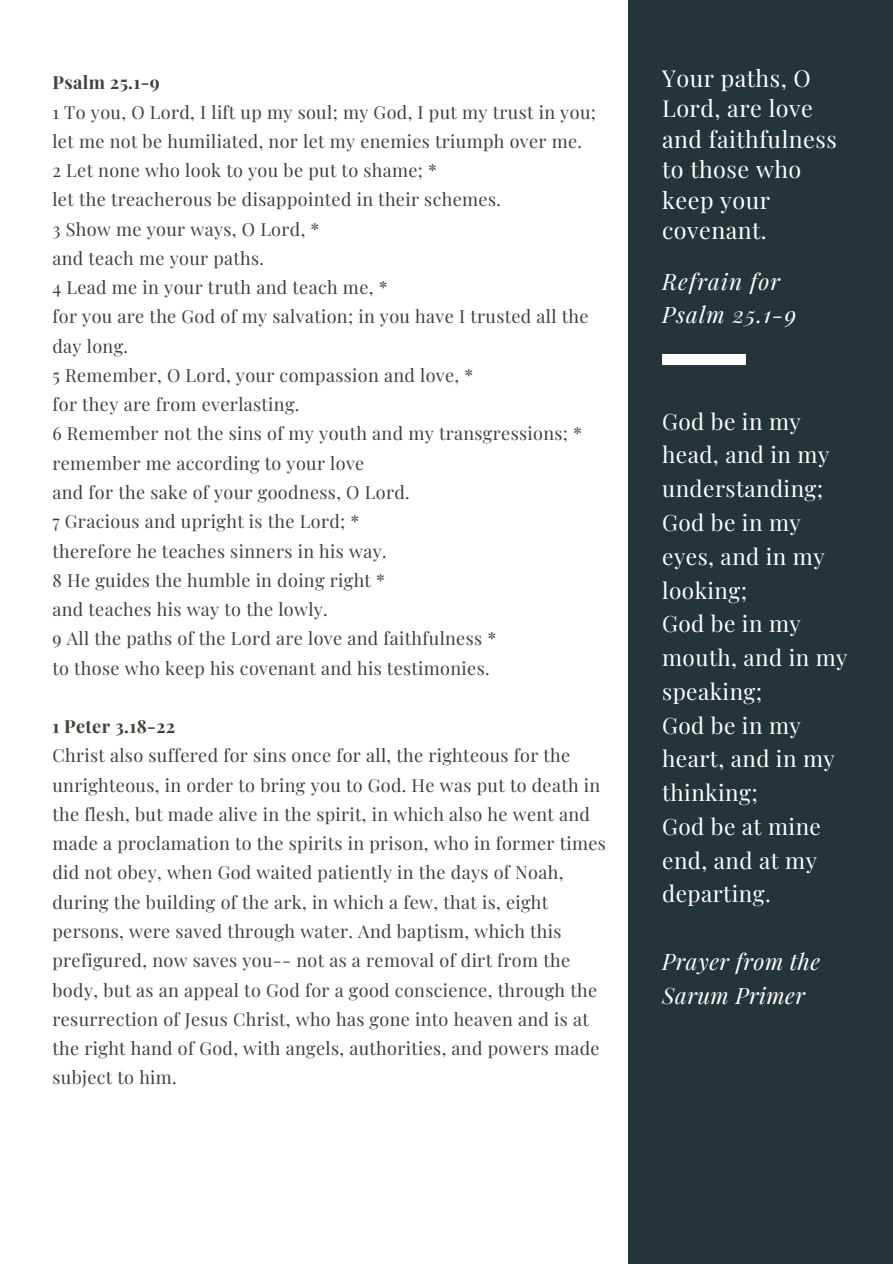
<style>
.page{position:relative;width:893px;height:1264px;background:#fff}
.page>*{position:absolute;margin:0;border:0;box-sizing:border-box;transform-origin:0 0}
.t1{font:23.25px/30.3px "Playfair Display";letter-spacing:.02em;color:#fff}
.t2{font:22.5px/33.8px "Playfair Display";letter-spacing:.02em;color:#fff}
.t3{font:italic 22.5px/33.8px "Playfair Display";letter-spacing:.02em;color:#fff}
.t4{font:italic 22.5px/33.8px "Playfair Display";letter-spacing:.05em;color:#fff}
.t5{font:18px/29.2px "Playfair Display";letter-spacing:.02em;color:#423e3a}
.t6{font:700 18px "Playfair Display";letter-spacing:.02em;color:#423e3a}
</style>
<div class="page">
<div style="left:629px;top:0;width:263px;height:1263px;background:#253439"></div>
<div style="left:662px;top:355px;width:83px;height:10px;background:#fff"></div>
<p class="t6" style="left:52px;top:70px;width:109px">Psalm 25.1-9</p>
<p class="t5" style="left:52px;top:96px;width:545px">1 To you, O Lord, I lift up my soul; my God, I put my trust in you;</p>
<p class="t5" style="left:52px;top:126px;width:531px">let me not be humiliated, nor let my enemies triumph over me.</p>
<p class="t5" style="left:52px;top:155px;width:386px">2 Let none who look to you be put to shame; *</p>
<p class="t5" style="left:52px;top:184px;width:450px">let the treacherous be disappointed in their schemes.</p>
<p class="t5" style="left:52px;top:213px;width:268px">3 Show me your ways, O Lord, *</p>
<p class="t5" style="left:52px;top:243px;width:213px">and teach me your paths.</p>
<p class="t5" style="left:52px;top:272px;width:336px">4 Lead me in your truth and teach me, *</p>
<p class="t5" style="left:52px;top:301px;width:537px">for you are the God of my salvation; in you have I trusted all the day long.</p>
<p class="t5" style="left:52px;top:360px;width:422px">5 Remember, O Lord, your compassion and love, *</p>
<p class="t5" style="left:52px;top:389px;width:248px">for they are from everlasting.</p>
<p class="t5" style="left:52px;top:418px;width:531px">6 Remember not the sins of my youth and my transgressions; *</p>
<p class="t5" style="left:52px;top:447px;width:313px">remember me according to your love</p>
<p class="t5" style="left:52px;top:477px;width:359px">and for the sake of your goodness, O Lord.</p>
<p class="t5" style="left:52px;top:506px;width:308px">7 Gracious and upright is the Lord; *</p>
<p class="t5" style="left:52px;top:535px;width:336px">therefore he teaches sinners in his way.</p>
<p class="t5" style="left:52px;top:564px;width:334px">8 He guides the humble in doing right *</p>
<p class="t5" style="left:52px;top:594px;width:277px">and teaches his way to the lowly.</p>
<p class="t5" style="left:52px;top:623px;width:445px">9 All the paths of the Lord are love and faithfulness *</p>
<p class="t5" style="left:52px;top:652px;width:439px">to those who keep his covenant and his testimonies.</p>
<p class="t6" style="left:52px;top:713px;width:124px">1 Peter 3.18-22</p>
<p class="t5" style="left:52px;top:740px;width:555px">Christ also suffered for sins once for all, the righteous for the unrighteous, in order to bring you to God. He was put to death in the flesh, but made alive in the spirit, in which also he went and made a proclamation to the spirits in prison, who in former times did not obey, when God waited patiently in the days of Noah, during the building of the ark, in which a few, that is, eight persons, were saved through water. And baptism, which this prefigured, now saves you-- not as a removal of dirt from the body, but as an appeal to God for a good conscience, through the resurrection of Jesus Christ, who has gone into heaven and is at the right hand of God, with angels, authorities, and powers made subject to him.</p>
<p class="t1" style="left:662px;top:62px;width:176px">Your paths, O<br>Lord, are love and faithfulness to those who keep your covenant.</p>
<p class="t4" style="left:662px;top:263px;width:136px">Refrain for<br>Psalm 25.1-9</p>
<h1 class="t2" style="left:662px;top:403px;width:187px">God be in my head, and in my understanding;<br>God be in my eyes, and in my looking;<br>God be in my mouth, and in my speaking;<br>God be in my heart, and in my thinking;<br>God be at mine end, and at my departing.</h1>
<h1 class="t3" style="left:662px;top:943px;width:159px">Prayer from the<br>Sarum Primer</h1>
</div>
